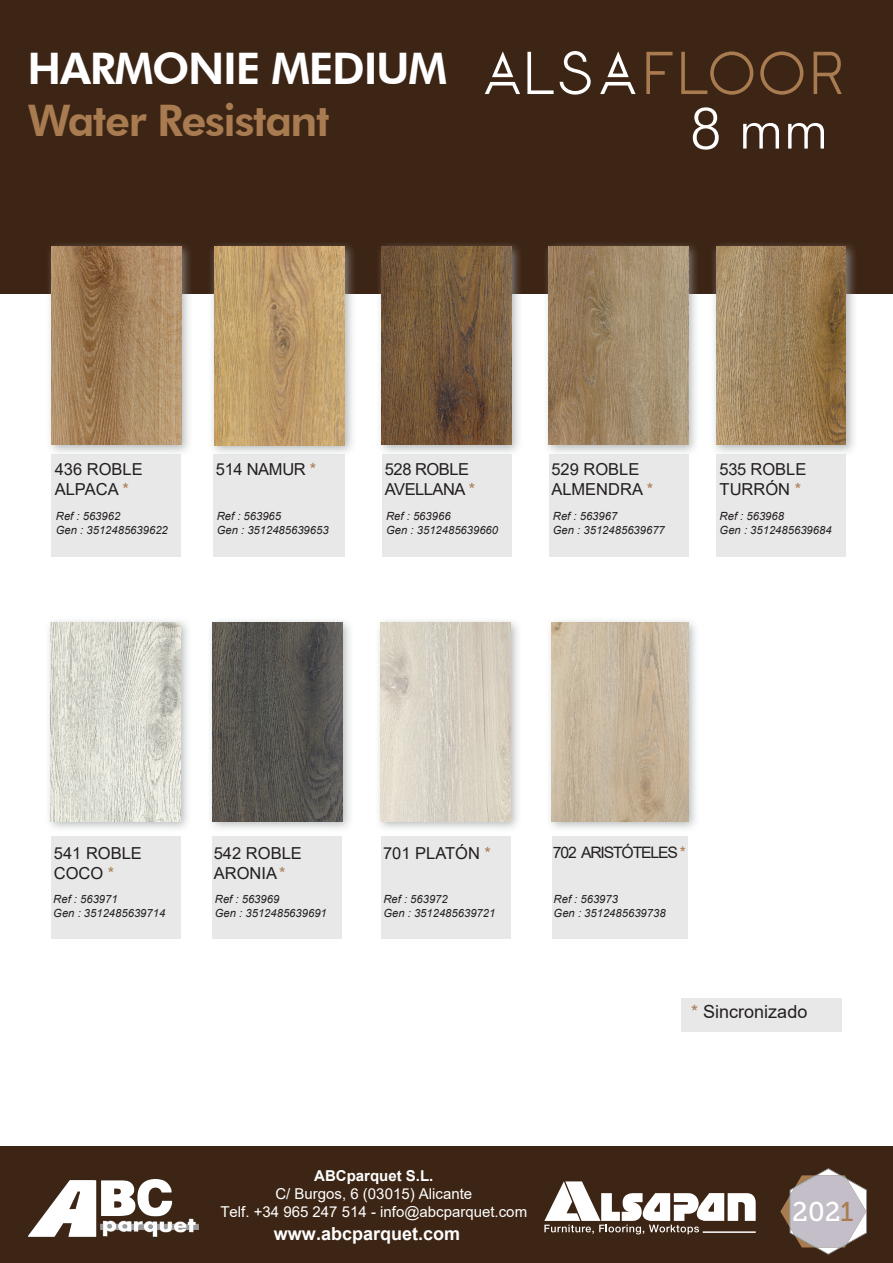
<style>
.page{position:relative;width:893px;height:1263px;background:#fff}
.page>*{position:absolute;margin:0;border:0;box-sizing:border-box;transform-origin:0 0}
.t1{font:300 57px "Futura BT";color:#fff}
.t2{font:800 43.5px/52.2px "Futura BT";letter-spacing:-.03em;color:#fff}
.t3{font:27px "Museo Slab 500";color:#fff}
.t4{font:700 18px "Arial";color:#fff}
.t5{font:18px "Arial";color:#231f20}
.t6{font:16.5px/19.8px "Arial";color:#231f20}
.t7{font:16.5px/19.8px "Arial";letter-spacing:-.03em;color:#231f20}
.t8{font:16.5px "Arial";letter-spacing:-.02em;color:#231f20}
.t9{font:15.75px "Arial";letter-spacing:-.075em;color:#231f20}
.t10{font:15px/18px "Arial";color:#fff;text-align:center}
.t11{font:700 15px "Arial";color:#fff}
.t12{font:italic 11.25px "Arial";color:#231f20}
.s1{color:#a97b50}
.s2{color:#a97b51}
</style>
<div class="page">
<div style="left:213px;top:836px;width:129px;height:103px;background:#e8e8e9"></div>
<div style="left:0;top:0;width:893px;height:293px;background:#3d2515"></div>
<svg style="left:760px;top:51px;width:43px;height:44px"></svg>
<svg style="left:681px;top:51px;width:72px;height:44px"></svg>
<svg style="left:527px;top:52px;width:27px;height:42px"></svg>
<svg style="left:560px;top:51px;width:31px;height:44px"></svg>
<svg style="left:646px;top:52px;width:26px;height:42px"></svg>
<svg style="left:814px;top:52px;width:28px;height:42px"></svg>
<svg style="left:485px;top:51px;width:35px;height:43px"></svg>
<svg style="left:600px;top:51px;width:35px;height:43px"></svg>
<div style="left:710px;top:240px;width:148px;height:216px;background:#9ca1a2;opacity:.75"></div>
<img style="left:716px;top:246px;width:130px;height:198px">
<div style="left:376px;top:240px;width:148px;height:216px;background:#9ca1a2;opacity:.75"></div>
<img style="left:382px;top:246px;width:129px;height:198px">
<div style="left:206px;top:617px;width:148px;height:216px;background:#9ca1a2;opacity:.75"></div>
<img style="left:212px;top:623px;width:130px;height:198px">
<div style="left:45px;top:617px;width:148px;height:216px;background:#9ca1a2;opacity:.75"></div>
<img style="left:51px;top:623px;width:129px;height:198px">
<div style="left:716px;top:454px;width:130px;height:103px;background:#e8e8e9"></div>
<div style="left:382px;top:454px;width:129px;height:103px;background:#e8e8e9"></div>
<div style="left:51px;top:836px;width:129px;height:103px;background:#e8e8e9"></div>
<div style="left:0;top:1146px;width:893px;height:117px;background:#3d2515"></div>
<div style="left:381px;top:836px;width:129px;height:103px;background:#e8e8e9"></div>
<div style="left:552px;top:836px;width:136px;height:103px;background:#e8e8e9"></div>
<div style="left:45px;top:240px;width:148px;height:216px;background:#9ca1a2;opacity:.75"></div>
<img style="left:51px;top:246px;width:130px;height:198px">
<div style="left:543px;top:240px;width:157px;height:216px;background:#9ca1a2;opacity:.75"></div>
<img style="left:549px;top:246px;width:139px;height:198px">
<div style="left:51px;top:454px;width:130px;height:103px;background:#e8e8e9"></div>
<div style="left:549px;top:454px;width:139px;height:103px;background:#e8e8e9"></div>
<div style="left:374px;top:617px;width:148px;height:216px;background:#9ca1a2;opacity:.75"></div>
<img style="left:380px;top:623px;width:130px;height:198px">
<div style="left:546px;top:617px;width:154px;height:216px;background:#9ca1a2;opacity:.75"></div>
<img style="left:552px;top:623px;width:136px;height:198px">
<div style="left:208px;top:240px;width:149px;height:217px;background:#9ca1a2;opacity:.75"></div>
<img style="left:214px;top:246px;width:130px;height:199px">
<div style="left:214px;top:454px;width:131px;height:103px;background:#e8e8e9"></div>
<div style="left:681px;top:999px;width:161px;height:33px;background:#e8e8e9"></div>
<svg style="left:780px;top:1168px;width:87px;height:87px"></svg>
<svg style="left:544px;top:1181px;width:212px;height:53px"></svg>
<img style="left:29px;top:1179px;width:170px;height:57px">
<p class="t2" style="left:28px;top:42px;width:421px">HARMONIE MEDIUM<br><span class="s1">Water Resistant</span></p>
<p class="t1" style="left:689px;top:94px;width:141px">8 mm</p>
<p class="t6" style="left:55px;top:460px;width:90px">436 ROBLE<br>ALPACA <span class="s1">*</span></p>
<p class="t6" style="left:551px;top:460px;width:90px">529 ROBLE</p>
<p class="t7" style="left:385px;top:460px;width:92px">528 ROBLE<br>AVELLANA <span class="s1">*</span></p>
<p class="t8" style="left:216px;top:458px;width:102px">514 NAMUR <span class="s1">*</span></p>
<p class="t6" style="left:551px;top:479px;width:103px">ALMENDRA <span class="s1">*</span></p>
<p class="t6" style="left:720px;top:460px;width:88px">535 ROBLE<br>TURRÓN <span class="s1">*</span></p>
<p class="t12" style="left:56px;top:509px;width:66px">Ref : 563962</p>
<p class="t12" style="left:56px;top:522px;width:113px">Gen : 3512485639622</p>
<p class="t12" style="left:217px;top:509px;width:66px">Ref : 563965</p>
<p class="t12" style="left:217px;top:522px;width:113px">Gen : 3512485639653</p>
<p class="t12" style="left:386px;top:509px;width:66px">Ref : 563966</p>
<p class="t12" style="left:386px;top:522px;width:113px">Gen : 3512485639660</p>
<p class="t12" style="left:553px;top:509px;width:66px">Ref : 563967</p>
<p class="t12" style="left:553px;top:522px;width:113px">Gen : 3512485639677</p>
<p class="t12" style="left:720px;top:509px;width:66px">Ref : 563968</p>
<p class="t12" style="left:720px;top:522px;width:113px">Gen : 3512485639684</p>
<p class="t6" style="left:54px;top:843px;width:90px">541 ROBLE<br>COCO <span class="s1">*</span></p>
<p class="t12" style="left:53px;top:892px;width:66px">Ref : 563971</p>
<p class="t12" style="left:53px;top:906px;width:113px">Gen : 3512485639714</p>
<p class="t6" style="left:214px;top:843px;width:90px">542 ROBLE</p>
<p class="t6" style="left:214px;top:863px;width:73px">ARONIA<span class="s1">*</span></p>
<p class="t12" style="left:215px;top:892px;width:66px">Ref : 563969</p>
<p class="t12" style="left:215px;top:906px;width:113px">Gen : 3512485639691</p>
<p class="t6" style="left:383px;top:843px;width:109px">701 PLATÓN <span class="s1">*</span></p>
<p class="t9" style="left:553px;top:842px;width:135px">702 ARISTÓTELES <span class="s1">*</span></p>
<p class="t12" style="left:383px;top:892px;width:66px">Ref : 563972</p>
<p class="t12" style="left:383px;top:906px;width:113px">Gen : 3512485639721</p>
<p class="t12" style="left:554px;top:892px;width:66px">Ref : 563973</p>
<p class="t12" style="left:554px;top:906px;width:113px">Gen : 3512485639738</p>
<p class="t5" style="left:691px;top:999px;width:118px"><span class="s2">*</span> Sincronizado</p>
<h3 class="t11" style="left:314px;top:1165px;width:121px">ABCparquet S.L.</h3>
<h3 class="t10" style="left:220px;top:1184px;width:308px">C/ Burgos, 6 (03015) Alicante<br>Telf. +34 965 247 514 - info@abcparquet.com</h3>
<h3 class="t4" style="left:274px;top:1221px;width:188px">www.abcparquet.com</h3>
<p class="t3" style="left:792px;top:1196px;width:63px">202<span class="s2">1</span></p>
</div>
